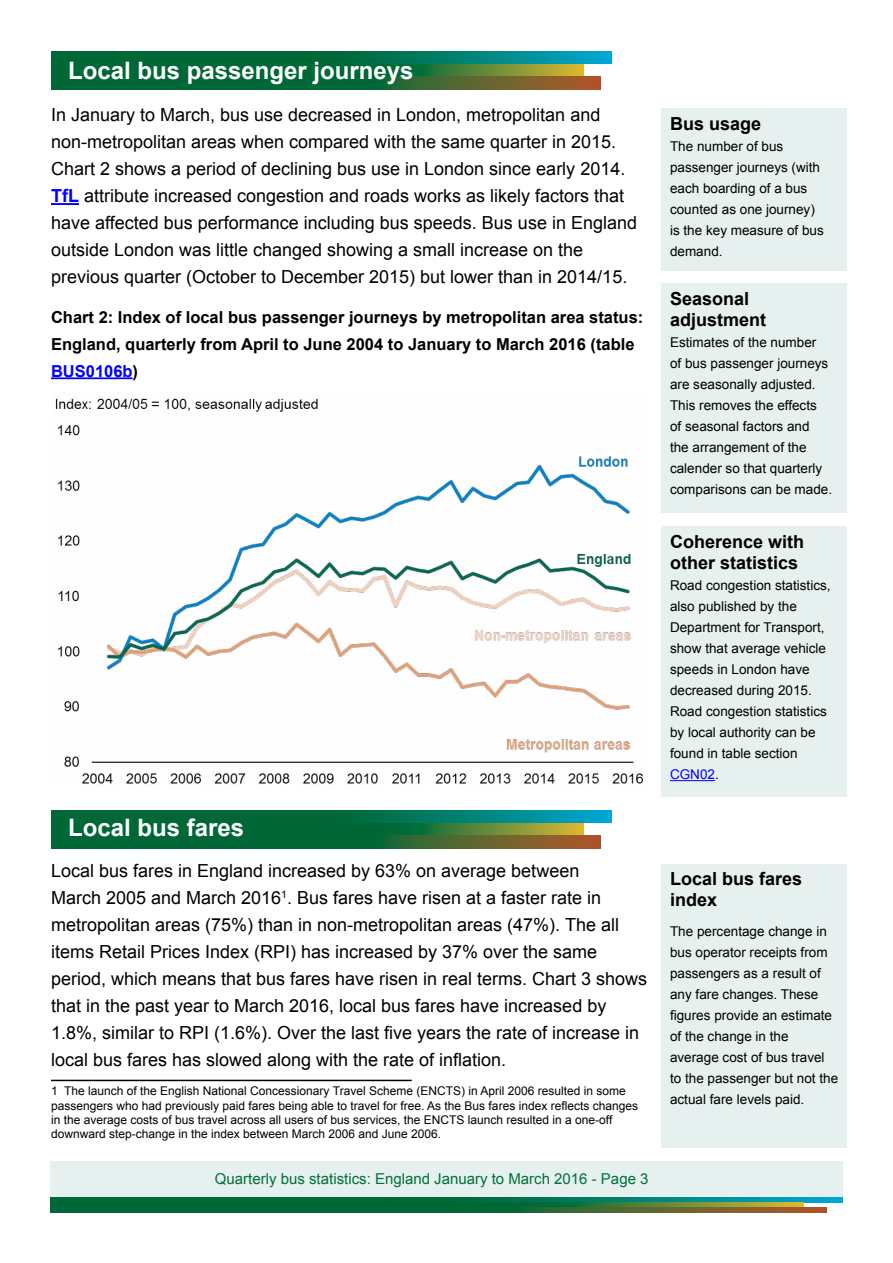
<style>
.page{position:relative;width:893px;height:1263px;background:#fff}
.page>*{position:absolute;margin:0;border:0;box-sizing:border-box;transform-origin:0 0}
.t1{font:700 24px "Arial";color:#fff}
.t2{font:18px/27px "Arial";color:#000}
.t3{font:700 18px/21px "Arial";color:#000}
.bold_intro_text{font:700 16.5px/27px "Arial";color:#000}
.t4{font:15px "Arial";color:#00703c}
.t5{font:13.5px/21px "Arial";color:#000}
.t6{font:12px/14.4px "Arial";color:#000}
.s1{font-weight:700;color:#00f}
.s2{color:#00f}
</style>
<div class="page">
<div style="left:50px;top:1161px;width:792px;height:36px;background:#e6f0ee"></div>
<svg style="left:50px;top:1197px;width:792px;height:5px;background:#00765a"></svg>
<svg style="left:50px;top:1202px;width:753px;height:5px;background:#247437"></svg>
<svg style="left:50px;top:1207px;width:777px;height:6px;background:#286533"></svg>
<div style="left:662px;top:108px;width:185px;height:162px;background:#e6f0ee"></div>
<div style="left:662px;top:284px;width:185px;height:229px;background:#e6f0ee"></div>
<div style="left:662px;top:864px;width:185px;height:283px;background:#e6f0ee"></div>
<img style="left:55px;top:398px;width:588px;height:387px">
<div style="left:662px;top:526px;width:185px;height:270px;background:#e6f0ee"></div>
<hr style="left:670px;top:780px;width:45px;height:1px;background:#00f">
<svg style="left:51px;top:64px;width:533px;height:13px;background:#247336"></svg>
<svg style="left:51px;top:51px;width:561px;height:13px;background:#00765a"></svg>
<svg style="left:51px;top:77px;width:550px;height:12px;background:#286533"></svg>
<hr style="left:51px;top:203px;width:28px;height:2px;background:#00f">
<hr style="left:51px;top:377px;width:82px;height:2px;background:#00f">
<svg style="left:51px;top:822px;width:533px;height:14px;background:#217339"></svg>
<svg style="left:51px;top:810px;width:561px;height:12px;background:#00765a"></svg>
<svg style="left:51px;top:836px;width:550px;height:12px;background:#286533"></svg>
<hr style="left:51px;top:1080px;width:361px;height:1px;background:#000">
<h1 class="t1" style="left:68px;top:54px;width:347px">Local bus passenger journeys</h1>
<p class="t2" style="left:51px;top:101px;width:576px">In January to March, bus use decreased in London, metropolitan and non-metropolitan areas when compared with the same quarter in 2015.<br>Chart 2 shows a period of declining bus use in London since early 2014.</p>
<p class="t2" style="left:51px;top:182px;width:587px"><span class="s1">TfL</span> attribute increased congestion and roads works as likely factors that have affected bus performance including bus speeds. Bus use in England outside London was little changed showing a small increase on the previous quarter (October to December 2015) but lower than in 2014/15.</p>
<p class="bold_intro_text" style="left:51px;top:304px;width:594px">Chart 2: Index of local bus passenger journeys by metropolitan area status:<br>England, quarterly from April to June 2004 to January to March 2016 (table<br><span class="s2">BUS0106b</span>)</p>
<p class="t1" style="left:68px;top:812px;width:178px">Local bus fares</p>
<p class="t2" style="left:51px;top:857px;width:598px">Local bus fares in England increased by 63% on average between<br>March 2005 and March 2016<sup>1</sup>. Bus fares have risen at a faster rate in metropolitan areas (75%) than in non-metropolitan areas (47%). The all items Retail Prices Index (RPI) has increased by 37% over the same period, which means that bus fares have risen in real terms. Chart 3 shows that in the past year to March 2016, local bus fares have increased by 1.8%, similar to RPI (1.6%). Over the last five years the rate of increase in local bus fares has slowed along with the rate of inflation.</p>
<p class="t6" style="left:51px;top:1084px;width:588px">1 The launch of the English National Concessionary Travel Scheme (ENCTS) in April 2006 resulted in some passengers who had previously paid fares being able to travel for free. As the Bus fares index reflects changes in the average costs of bus travel across all users of bus services, the ENCTS launch resulted in a one-off downward step-change in the index between March 2006 and June 2006.</p>
<p class="t4" style="left:215px;top:1169px;width:435px">Quarterly bus statistics: England January to March 2016 - Page 3</p>
<p class="t3" style="left:670px;top:113px;width:93px">Bus usage</p>
<p class="t5" style="left:670px;top:136px;width:155px">The number of bus passenger journeys (with each boarding of a bus counted as one journey) is the key measure of bus demand.</p>
<p class="t3" style="left:670px;top:289px;width:98px">Seasonal adjustment</p>
<p class="t5" style="left:670px;top:332px;width:164px">Estimates of the number<br>of bus passenger journeys are seasonally adjusted.<br>This removes the effects<br>of seasonal factors and<br>the arrangement of the calender so that quarterly comparisons can be made.</p>
<p class="t3" style="left:670px;top:532px;width:136px">Coherence with other statistics</p>
<p class="t5" style="left:670px;top:575px;width:162px">Road congestion statistics, also published by the<br>Department for Transport, show that average vehicle speeds in London have decreased during 2015.<br>Road congestion statistics by local authority can be found in table section<br><span class="s2">CGN02</span>.</p>
<p class="t3" style="left:670px;top:869px;width:134px">Local bus fares index</p>
<p class="t5" style="left:670px;top:921px;width:170px">The percentage change in bus operator receipts from passengers as a result of any fare changes. These figures provide an estimate of the change in the average cost of bus travel to the passenger but not the actual fare levels paid.</p>
</div>
